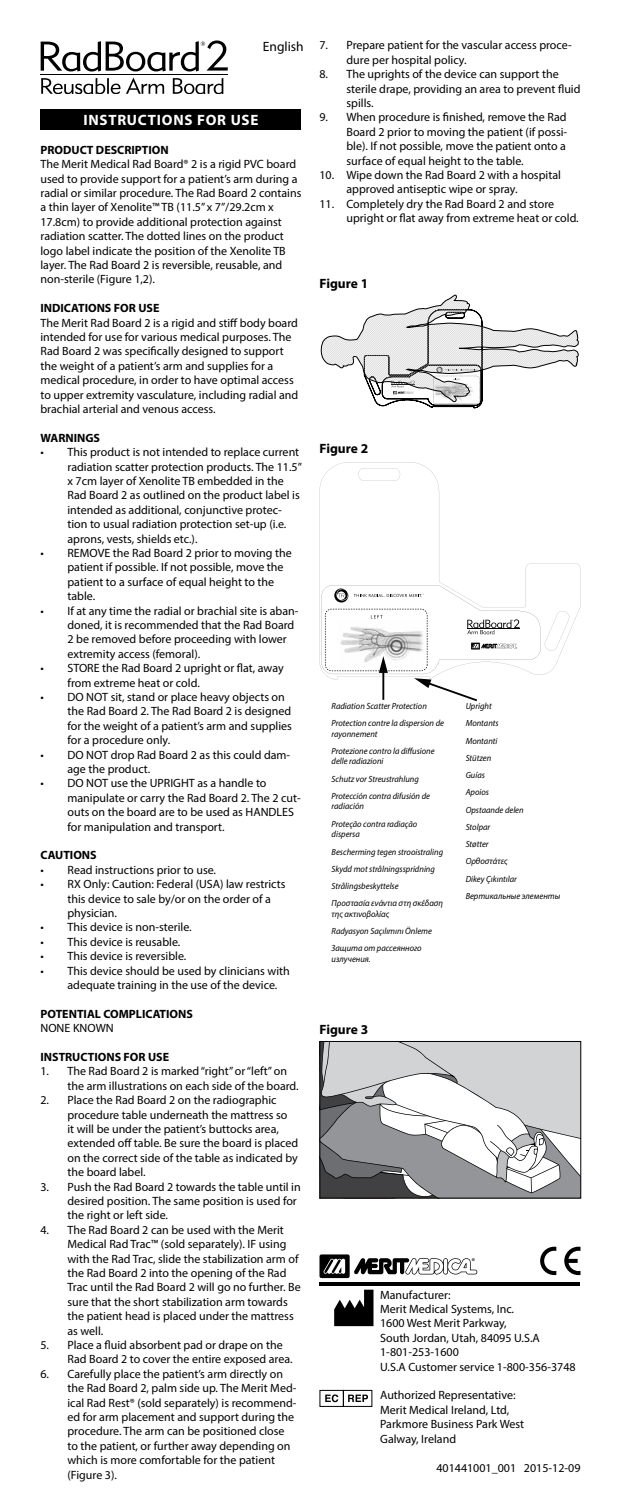
<style>
.page{position:relative;width:621px;height:1512px;background:#fff}
.page>*{position:absolute;margin:0;border:0;box-sizing:border-box;transform-origin:0 0}
.t1{font:700 15px "Myriad Pro";letter-spacing:.05em;color:#fff}
.t2{font:700 13.5px "Myriad Pro";color:#000}
.t3{font:13.5px "Myriad Pro";color:#000}
.t4{font:12px/14.4px "Myriad Pro";color:#000}
.t5{font:700 12px "Myriad Pro";color:#000}
.t6{font:italic 9px/17.2px "Myriad Pro";color:#000;scale:.95 1}
</style>
<div class="page">
<hr style="left:41px;top:74px;width:187px;height:1px;background:#000">
<svg style="left:41px;top:40px;width:187px;height:32px"></svg>
<svg style="left:41px;top:78px;width:79px;height:16px"></svg>
<svg style="left:126px;top:78px;width:38px;height:16px"></svg>
<svg style="left:173px;top:78px;width:50px;height:16px"></svg>
<div style="left:40px;top:109px;width:262px;height:20px;background:#000"></div>
<svg style="left:322px;top:1043px;width:257px;height:153px"></svg>
<div style="left:320px;top:1041px;width:261px;height:157px;border:1px solid #000"></div>
<svg style="left:321px;top:294px;width:258px;height:114px"></svg>
<svg style="left:320px;top:462px;width:260px;height:213px"></svg>
<svg style="left:321px;top:585px;width:220px;height:116px"></svg>
<svg style="left:320px;top:1390px;width:53px;height:17px"></svg>
<svg style="left:334px;top:1290px;width:39px;height:36px"></svg>
<svg style="left:540px;top:1247px;width:16px;height:28px"></svg>
<svg style="left:564px;top:1247px;width:16px;height:28px"></svg>
<hr style="left:320px;top:1282px;width:260px;height:4px;background:#000">
<svg style="left:320px;top:1254px;width:157px;height:24px"></svg>
<p class="t3" style="left:263px;top:38px;width:42px">English</p>
<p class="t1" style="left:83px;top:111px;width:177px">INSTRUCTIONS FOR USE</p>
<p class="t5" style="left:40px;top:142px;width:130px">PRODUCT DESCRIPTION</p>
<p class="t4" style="left:40px;top:157px;width:263px">The Merit Medical Rad Board® 2 is a rigid PVC board used to provide support for a patient’s arm during a radial or similar procedure. The Rad Board 2 contains a thin layer of Xenolite™ TB (11.5” x 7”/29.2cm x 17.8cm) to provide additional protection against radiation scatter. The dotted lines on the product logo label indicate the position of the Xenolite TB layer. The Rad Board 2 is reversible, reusable, and non-sterile (Figure 1,2).</p>
<p class="t5" style="left:40px;top:300px;width:120px">INDICATIONS FOR USE</p>
<p class="t4" style="left:40px;top:315px;width:259px">The Merit Rad Board 2 is a rigid and stiff body board intended for use for various medical purposes. The Rad Board 2 was specifically designed to support the weight of a patient’s arm and supplies for a medical procedure, in order to have optimal access to upper extremity vasculature, including radial and brachial arterial and venous access.</p>
<p class="t5" style="left:40px;top:430px;width:61px">WARNINGS</p>
<p class="t4" style="left:68px;top:445px;width:236px;text-indent:-27px">• This product is not intended to replace current radiation scatter protection products. The 11.5” x 7cm layer of Xenolite TB embedded in the Rad Board 2 as outlined on the product label is intended as additional, conjunctive protec&shy;tion to usual radiation protection set-up (i.e. aprons, vests, shields etc.).</p>
<p class="t4" style="left:68px;top:546px;width:226px;text-indent:-27px">• REMOVE the Rad Board 2 prior to moving the patient if possible. If not possible, move the patient to a surface of equal height to the table.</p>
<p class="t4" style="left:68px;top:603px;width:233px;text-indent:-27px">• If at any time the radial or brachial site is aban&shy;doned, it is recommended that the Rad Board 2 be removed before proceeding with lower extremity access (femoral).</p>
<p class="t4" style="left:68px;top:661px;width:218px;text-indent:-27px">• STORE the Rad Board 2 upright or flat, away from extreme heat or cold.</p>
<p class="t4" style="left:68px;top:690px;width:226px;text-indent:-27px">• DO NOT sit, stand or place heavy objects on the Rad Board 2. The Rad Board 2 is designed for the weight of a patient’s arm and supplies for a procedure only.</p>
<p class="t4" style="left:68px;top:747px;width:224px;text-indent:-27px">• DO NOT drop Rad Board 2 as this could dam&shy;age the product.</p>
<p class="t4" style="left:68px;top:776px;width:235px;text-indent:-27px">• DO NOT use the UPRIGHT as a handle to manipulate or carry the Rad Board 2. The 2 cut&shy;outs on the board are to be used as HANDLES for manipulation and transport.</p>
<p class="t5" style="left:40px;top:847px;width:58px">CAUTIONS</p>
<p class="t4" style="left:40px;top:862px;width:177px">• Read instructions prior to use.</p>
<p class="t4" style="left:68px;top:877px;width:220px;text-indent:-27px">• RX Only: Caution: Federal (USA) law restricts this device to sale by/or on the order of a physician.</p>
<p class="t4" style="left:40px;top:920px;width:153px">• This device is non-sterile.</p>
<p class="t4" style="left:40px;top:934px;width:141px">• This device is reusable.</p>
<p class="t4" style="left:40px;top:949px;width:147px">• This device is reversible.</p>
<p class="t4" style="left:68px;top:963px;width:224px;text-indent:-27px">• This device should be used by clinicians with adequate training in the use of the device.</p>
<p class="t5" style="left:40px;top:1006px;width:154px">POTENTIAL COMPLICATIONS</p>
<p class="t4" style="left:40px;top:1021px;width:75px">NONE KNOWN</p>
<p class="t5" style="left:40px;top:1049px;width:130px">INSTRUCTIONS FOR USE</p>
<p class="t4" style="left:68px;top:1064px;width:233px;text-indent:-27px">1. The Rad Board 2 is marked “right” or “left” on the arm illustrations on each side of the board.</p>
<p class="t4" style="left:68px;top:1093px;width:232px;text-indent:-27px">2. Place the Rad Board 2 on the radiographic procedure table underneath the mattress so<br>it will be under the patient’s buttocks area, extended off table. Be sure the board is placed on the correct side of the table as indicated by the board label.</p>
<p class="t4" style="left:68px;top:1179px;width:235px;text-indent:-27px">3. Push the Rad Board 2 towards the table until in desired position. The same position is used for the right or left side.</p>
<p class="t4" style="left:68px;top:1222px;width:235px;text-indent:-27px">4. The Rad Board 2 can be used with the Merit Medical Rad Trac™ (sold separately). IF using with the Rad Trac, slide the stabilization arm of the Rad Board 2 into the opening of the Rad Trac until the Rad Board 2 will go no further. Be sure that the short stabilization arm towards the patient head is placed under the mattress as well.</p>
<p class="t4" style="left:68px;top:1338px;width:227px;text-indent:-27px">5. Place a fluid absorbent pad or drape on the<br>Rad Board 2 to cover the entire exposed area.</p>
<p class="t4" style="left:68px;top:1366px;width:231px;text-indent:-27px">6. Carefully place the patient’s arm directly on the Rad Board 2, palm side up. The Merit Med&shy;ical Rad Rest® (sold separately) is recommend&shy;ed for arm placement and support during the procedure. The arm can be positioned close to the patient, or further away depending on which is more comfortable for the patient (Figure 3).</p>
<p class="t4" style="left:346px;top:38px;width:227px;text-indent:-27px">7. Prepare patient for the vascular access proce&shy;dure per hospital policy.</p>
<p class="t4" style="left:346px;top:67px;width:236px;text-indent:-27px">8. The uprights of the device can support the sterile drape, providing an area to prevent fluid spills.</p>
<p class="t4" style="left:346px;top:110px;width:222px;text-align:justify;text-indent:-27px">9. When procedure is finished, remove the Rad Board 2 prior to moving the patient (if possi&shy;ble). If not possible, move the patient onto a surface of equal height to the table.</p>
<p class="t4" style="left:346px;top:168px;width:216px;text-indent:-27px">10. Wipe down the Rad Board 2 with a hospital approved antiseptic wipe or spray.</p>
<p class="t4" style="left:346px;top:196px;width:234px;text-indent:-27px">11. Completely dry the Rad Board 2 and store upright or flat away from extreme heat or cold.</p>
<p class="t2" style="left:320px;top:274px;width:50px">Figure 1</p>
<p class="t2" style="left:320px;top:440px;width:50px">Figure 2</p>
<p class="t6" style="left:332px;top:697px;width:120px">Radiation Scatter Protection<br>Protection contre la dispersion de</p>
<p class="t6" style="left:332px;top:725px;width:110px">rayonnement<br>Protezione contro la diffusione</p>
<p class="t6" style="left:332px;top:753px;width:105px">delle radiazioni<br>Schutz vor Streustrahlung<br>Protección contra difusión de</p>
<p class="t6" style="left:332px;top:798px;width:92px">radiación<br>Proteção contra radiação</p>
<p class="t6" style="left:332px;top:825px;width:119px">dispersa<br>Bescherming tegen strooistraling<br>Skydd mot strålningsspridning<br>Strålingsbeskyttelse<br>Προστασία ενάντια στη σκέδαση</p>
<p class="t6" style="left:332px;top:905px;width:107px">της ακτινοβολίας<br>Radyasyon Saçılımını Önleme<br>Защита от рассеянного</p>
<p class="t6" style="left:332px;top:950px;width:43px">излучения.</p>
<p class="t6" style="left:466px;top:697px;width:101px">Upright<br>Montants<br>Montanti<br>Stützen<br>Guías<br>Apoios<br>Opstaande delen<br>Stolpar<br>Støtter<br>Ορθοστάτες<br>Dikey Çıkıntılar<br>Вертикальные элементы</p>
<p class="t2" style="left:320px;top:1021px;width:50px">Figure 3</p>
<p class="t4" style="left:380px;top:1287px;width:197px">Manufacturer:<br>Merit Medical Systems, Inc.<br>1600 West Merit Parkway,<br>South Jordan, Utah, 84095 U.S.A<br>1-801-253-1600<br>U.S.A Customer service 1-800-356-3748</p>
<p class="t4" style="left:380px;top:1388px;width:146px">Authorized Representative:<br>Merit Medical Ireland, Ltd,<br>Parkmore Business Park West<br>Galway, Ireland</p>
<p class="t4" style="left:436px;top:1460px;width:146px">401441001_001 2015-12-09</p>
</div>
